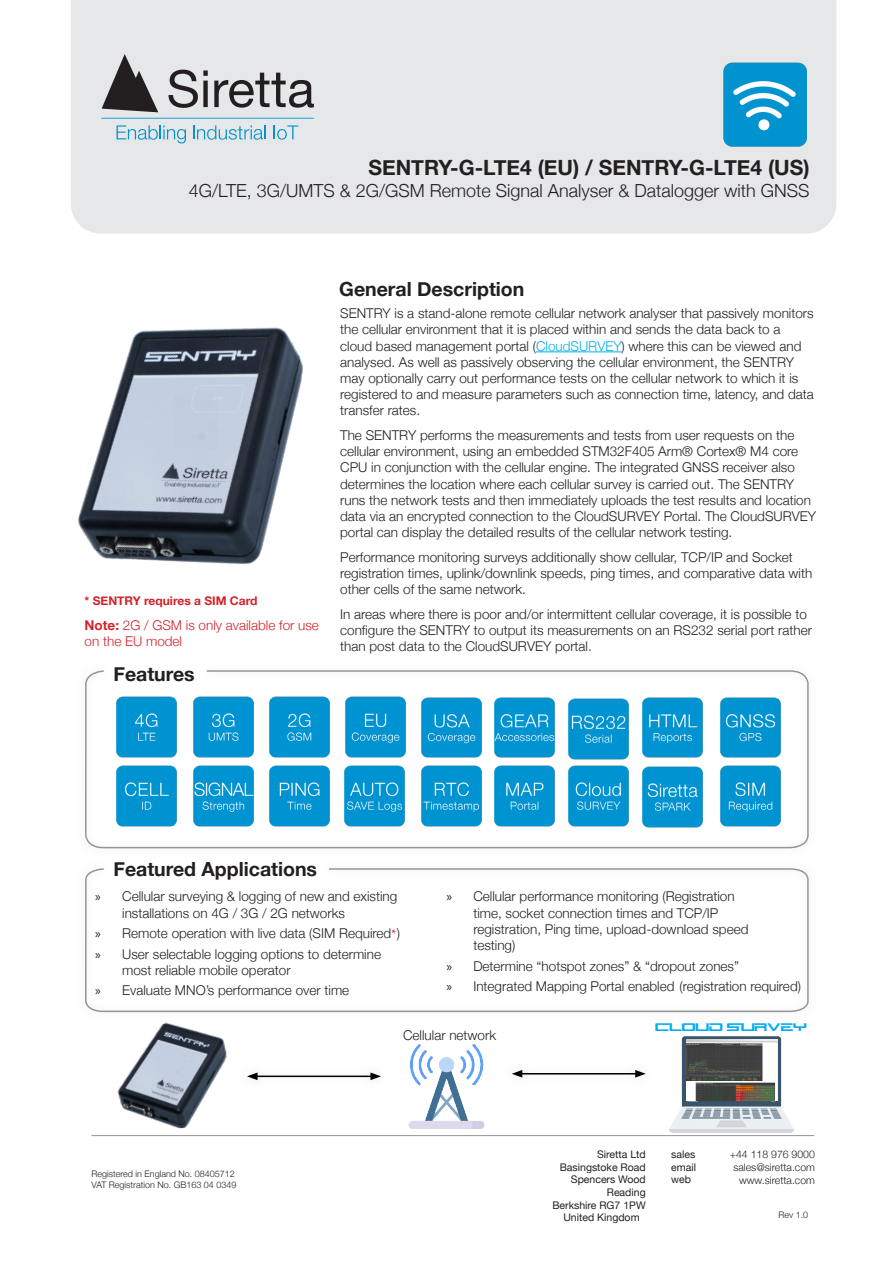
<style>
.page{position:relative;width:893px;height:1263px;background:#fff}
.page>*{position:absolute;margin:0;border:0;box-sizing:border-box;transform-origin:0 0}
.t1{font:700 21px "Helvetica Neue";color:#231f20}
.t2{font:700 19.5px "Helvetica Neue";color:#231f20}
.t3{font:300 18px "Helvetica Neue";color:#231f20}
.t4{font:300 13.5px/16.2px "Helvetica Neue";color:#231f20}
.t5{font:300 13.5px/16.5px "Helvetica Neue";color:#d1232a}
.t6{font:700 12px "Helvetica Neue";color:#d1232a}
.t7{font:12px "N Gage";color:#00aeef}
.t8{font:10.5px/12.6px "Helvetica Neue";color:#231f20;text-align:right}
.t9{font:300 10.5px/12.6px "Helvetica Neue";color:#231f20;text-align:right}
.t10{font:300 9px/10.8px "Helvetica Neue";color:#231f20}
.s1{font-weight:700}
.s2{color:#00aeef}
.s3{font-family:"Myriad Pro";font-weight:400}
.s4{font-family:"Minion Pro";font-weight:400;color:#d1232a}
</style>
<div class="page">
<div style="left:71px;top:0;width:765px;height:234px;background:#e6e7e9"></div>
<hr style="left:91px;top:1135px;width:723px;height:1px;background:#939598">
<svg style="left:102px;top:54px;width:56px;height:58px;background:#828182"></svg>
<hr style="left:102px;top:118px;width:212px;height:1px;background:#24aae1">
<svg style="left:168px;top:70px;width:40px;height:38px;background:#9a9a9b"></svg>
<svg style="left:214px;top:73px;width:100px;height:35px;background:#a0a0a1"></svg>
<svg style="left:117px;top:125px;width:69px;height:18px"></svg>
<svg style="left:193px;top:125px;width:73px;height:15px"></svg>
<svg style="left:274px;top:125px;width:24px;height:15px"></svg>
<img style="left:720px;top:60px;width:90px;height:88px">
<img style="left:117px;top:1022px;width:110px;height:107px">
<hr style="left:536px;top:351px;width:86px;height:1px;background:#00aeef">
<svg style="left:85px;top:670px;width:724px;height:179px"></svg>
<img style="left:113px;top:764px;width:65px;height:64px">
<img style="left:191px;top:764px;width:65px;height:64px">
<img style="left:266px;top:764px;width:65px;height:64px">
<img style="left:342px;top:764px;width:65px;height:64px">
<img style="left:419px;top:764px;width:64px;height:64px">
<img style="left:492px;top:764px;width:65px;height:64px">
<img style="left:566px;top:764px;width:65px;height:64px">
<img style="left:113px;top:694px;width:65px;height:64px">
<img style="left:191px;top:694px;width:65px;height:64px">
<img style="left:266px;top:694px;width:65px;height:64px">
<img style="left:343px;top:694px;width:65px;height:64px">
<img style="left:718px;top:695px;width:65px;height:64px">
<img style="left:640px;top:765px;width:65px;height:63px">
<img style="left:718px;top:764px;width:65px;height:64px">
<img style="left:419px;top:695px;width:64px;height:64px">
<img style="left:492px;top:695px;width:65px;height:64px">
<img style="left:566px;top:696px;width:65px;height:64px">
<img style="left:640px;top:695px;width:65px;height:64px">
<img style="left:71px;top:204px;width:361px;height:473px">
<img style="left:408px;top:1045px;width:77px;height:83px">
<img style="left:669px;top:1036px;width:124px;height:101px">
<hr style="left:255px;top:1075px;width:118px;height:2px;background:#000">
<svg style="left:370px;top:1072px;width:11px;height:8px"></svg>
<svg style="left:247px;top:1072px;width:11px;height:8px"></svg>
<hr style="left:520px;top:1073px;width:118px;height:1px;background:#000">
<svg style="left:635px;top:1070px;width:11px;height:7px"></svg>
<svg style="left:512px;top:1070px;width:10px;height:7px"></svg>
<img style="left:686px;top:1039px;width:91px;height:62px">
<svg style="left:85px;top:868px;width:724px;height:145px"></svg>
<h1 class="t1" style="left:368px;top:155px;width:443px">SENTRY-G-LTE4 (EU) / SENTRY-G-LTE4 (US)</h1>
<h3 class="t3" style="left:189px;top:179px;width:622px">4G/LTE, 3G/UMTS &amp; 2G/GSM Remote Signal Analyser &amp; Datalogger with GNSS</h3>
<p class="t6" style="left:85px;top:593px;width:174px">* SENTRY requires a SIM Card</p>
<p class="t5" style="left:85px;top:616px;width:236px"><span class="s1">Note:</span> 2G / GSM is only available for use on the EU model</p>
<p class="t2" style="left:113px;top:662px;width:83px">Features</p>
<p class="t2" style="left:339px;top:277px;width:187px">General Description</p>
<p class="t4" style="left:340px;top:305px;width:475px">SENTRY is a stand-alone remote cellular network analyser that passively monitors the cellular environment that it is placed within and sends the data back to a cloud based management portal (<span class="s2">CloudSURVEY</span>) where this can be viewed and analysed. As well as passively observing the cellular environment, the SENTRY may optionally carry out performance tests on the cellular network to which it is registered to and measure parameters such as connection time, latency, and data transfer rates.</p>
<p class="t4" style="left:340px;top:427px;width:477px">The SENTRY performs the measurements and tests from user requests on the cellular environment, using an embedded STM32F405 Arm® Cortex® M4 core CPU in conjunction with the cellular engine. The integrated GNSS receiver also determines the location where each cellular survey is carried out. The SENTRY runs the network tests and then immediately uploads the test results and location data via an encrypted connection to the CloudSURVEY Portal. The CloudSURVEY portal can display the detailed results of the cellular network testing.</p>
<p class="t4" style="left:340px;top:549px;width:474px">Performance monitoring surveys additionally show cellular, TCP/IP and Socket registration times, uplink/downlink speeds, ping times, and comparative data with other cells of the same network.</p>
<p class="t4" style="left:340px;top:606px;width:473px">In areas where there is poor and/or intermittent cellular coverage, it is possible to configure the SENTRY to output its measurements on an RS232 serial port rather than post data to the CloudSURVEY portal.</p>
<p class="t2" style="left:113px;top:856px;width:205px">Featured Applications</p>
<p class="t4" style="left:122px;top:888px;width:277px;text-indent:-27px"><span class="s3">»</span> Cellular surveying &amp; logging of new and existing installations on 4G / 3G / 2G networks</p>
<p class="t4" style="left:95px;top:925px;width:306px"><span class="s3">»</span> Remote operation with live data (SIM Required<span class="s4">*</span>)</p>
<p class="t4" style="left:122px;top:945px;width:260px;text-indent:-27px"><span class="s3">»</span> User selectable logging options to determine most reliable mobile operator</p>
<p class="t4" style="left:95px;top:982px;width:256px"><span class="s3">»</span> Evaluate MNO’s performance over time</p>
<p class="t4" style="left:473px;top:888px;width:277px;text-indent:-27px"><span class="s3">»</span> Cellular performance monitoring (Registration time, socket connection times and TCP/IP registration, Ping time, upload-download speed testing)</p>
<p class="t4" style="left:446px;top:957px;width:294px"><span class="s3">»</span> Determine “hotspot zones” &amp; “dropout zones”</p>
<p class="t4" style="left:446px;top:978px;width:356px"><span class="s3">»</span> Integrated Mapping Portal enabled (registration required)</p>
<p class="t7" style="left:655px;top:1020px;width:153px">Cloud SURVEY</p>
<p class="t4" style="left:403px;top:1027px;width:95px">Cellular network</p>
<p class="t10" style="left:91px;top:1168px;width:146px">Registered in England No. 08405712<br>VAT Registration No. GB163 04 0349</p>
<p class="t8" style="left:552px;top:1148px;width:95px">Siretta Ltd<br>Basingstoke Road<br>Spencers Wood<br>Reading<br>Berkshire RG7 1PW</p>
<p class="t8" style="left:671px;top:1148px;width:26px;text-align:justify">sales email web</p>
<p class="t9" style="left:730px;top:1148px;width:87px">+44 118 976 9000 sales@siretta.com www.siretta.com</p>
<p class="t8" style="left:563px;top:1211px;width:78px">United Kingdom</p>
<p class="t10" style="left:778px;top:1209px;width:31px">Rev 1.0</p>
</div>
